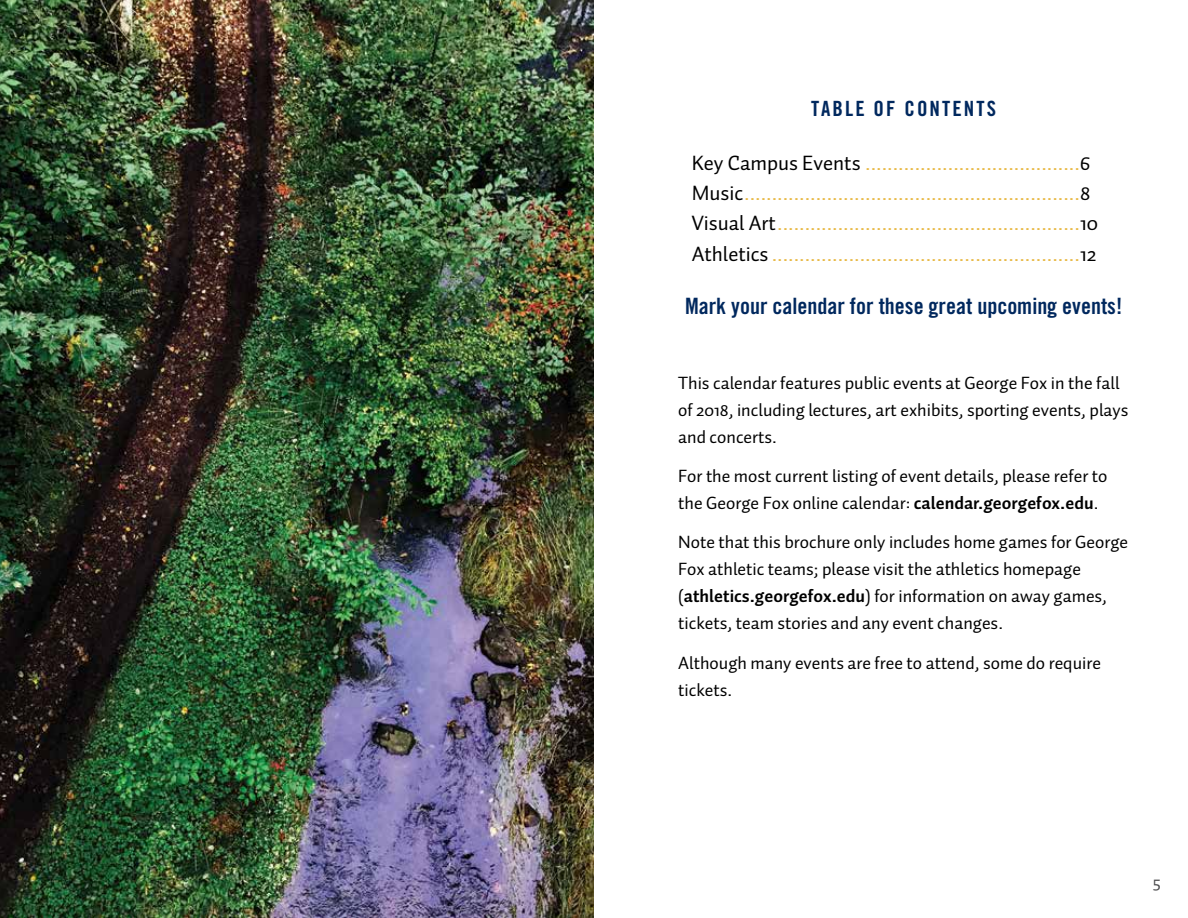
<style>
.page{position:relative;width:1188px;height:918px;background:#fff}
.page>*{position:absolute;margin:0;border:0;box-sizing:border-box;transform-origin:0 0}
.t1{font:22.5px "Trade Gothic Bold Cond Twenty";color:#00285e}
.t2{font:21px/30px "Auto 1";color:#e8ba48}
.t3{font:21px "Trade Gothic Bold Cond Twenty";letter-spacing:.1em;color:#00285e}
.t4{font:18px/27px "Auto 1";color:#000}
.t5{font:18px "Auto 1";color:#4d4d4f}
.s1{color:#000}
.s2{font-weight:700}
</style>
<div class="page">
<img style="left:0;top:0;width:594px;height:918px">
<p class="t3" style="left:811px;top:96px;width:186px">TABLE OF CONTENTS</p>
<p class="t2" style="left:692px;top:148px;width:408px"><span class="s1">Key Campus Events</span> .......................................<span class="s1">6<br>Music</span>.............................................................<span class="s1">8<br>Visual Art</span>.......................................................<span class="s1">10<br>Athletics</span> ........................................................<span class="s1">12</span></p>
<p class="t1" style="left:685px;top:293px;width:439px">Mark your calendar for these great upcoming events!</p>
<p class="t4" style="left:678px;top:370px;width:452px">This calendar features public events at George Fox in the fall of 2018, including lectures, art exhibits, sporting events, plays and concerts.</p>
<p class="t4" style="left:678px;top:463px;width:431px">For the most current listing of event details, please refer to the George Fox online calendar: <span class="s2">calendar.georgefox.edu</span>.</p>
<p class="t4" style="left:678px;top:529px;width:451px">Note that this brochure only includes home games for George Fox athletic teams; please visit the athletics homepage (<span class="s2">athletics.georgefox.edu</span>) for information on away games, tickets, team stories and any event changes.</p>
<p class="t4" style="left:678px;top:649px;width:424px">Although many events are free to attend, some do require tickets.</p>
<p class="t5" style="left:1153px;top:871px;width:10px">5</p>
</div>
